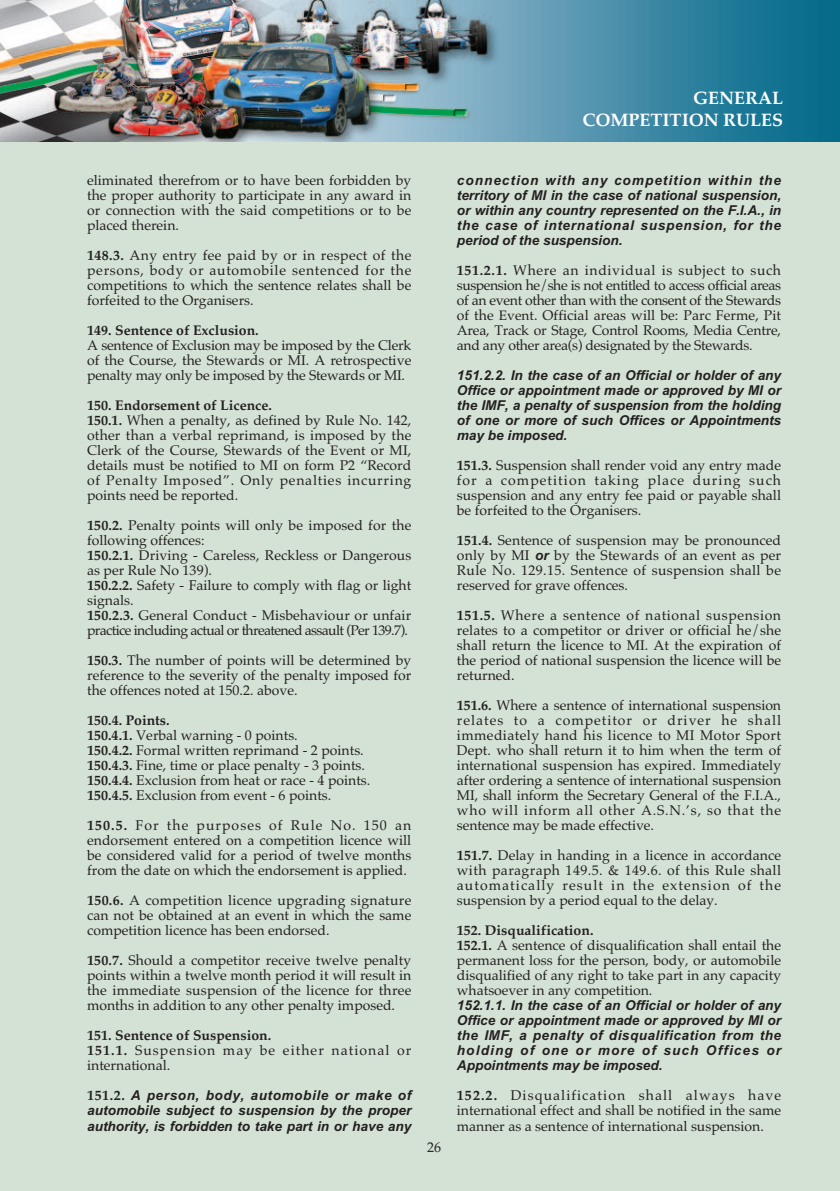
<style>
.page{position:relative;width:840px;height:1191px;background:#fff}
.page>*{position:absolute;margin:0;border:0;box-sizing:border-box;transform-origin:0 0}
.t1{font:700 18px/22px "Palatino";color:#fff;text-align:right}
.t2{font:14px/15px "Palatino";color:#231f20;text-align:justify}
.t3{font:14px/15px "Palatino";letter-spacing:.075em;color:#231f20}
.t4{font:700 14px "Palatino";color:#231f20}
.t5{font:13.6px/15px "Arial Bold Italic PL";color:#231f20;text-align:justify}
.s1{font-weight:700}
.s2{font-size:13.6px}
.s3{font-family:"Palatino";font-weight:700;font-size:14px}
.s4{font-family:"Arial Bold Italic PL";font-size:13.6px}
</style>
<div class="page">
<div style="left:0;top:0;width:839px;height:1191px;background:#d4e2d5"></div>
<img style="left:0;top:0;width:839px;height:142px">
<p class="t1" style="left:582px;top:87px;width:202px">GENERAL<br>COMPETITION RULES</p>
<p class="t2" style="left:87px;top:173px;width:325px">eliminated therefrom or to have been forbidden by the proper authority to participate in any award in or connection with the said competitions or to be placed therein.</p>
<p class="t2" style="left:87px;top:248px;width:325px"><span class="s1">148.3.</span> Any entry fee paid by or in respect of the persons, body or automobile sentenced for the competitions to which the sentence relates shall be forfeited to the Organisers.</p>
<p class="t4" style="left:87px;top:322px;width:173px">149. Sentence of Exclusion.</p>
<p class="t2" style="left:87px;top:338px;width:325px">A sentence of Exclusion may be imposed by the Clerk of the Course, the Stewards or MI. A retrospective penalty may only be imposed by the Stewards or MI.</p>
<p class="t2" style="left:87px;top:398px;width:325px;text-align:left"><span class="s1">150. Endorsement of Licence.<br>150.1.</span> When a penalty, as defined by Rule No. 142, other than a verbal reprimand, is imposed by the Clerk of the Course, Stewards of the <span class="s2">Event</span> or MI, details must be notified to MI on form P2 “Record of Penalty Imposed”. Only penalties incurring points need be reported.</p>
<p class="t2" style="left:87px;top:518px;width:325px;text-align:left"><span class="s1">150.2.</span> Penalty points will only be imposed for the following offences:<br><span class="s1">150.2.1.</span> Driving - Careless, Reckless or Dangerous as per Rule No 139).<br><span class="s1">150.2.2.</span> Safety - Failure to comply with flag or light signals.<br><span class="s1">150.2.3.</span> General Conduct - Misbehaviour or unfair practice including actual or threatened assault (Per 139.7).</p>
<p class="t2" style="left:87px;top:653px;width:325px"><span class="s1">150.3.</span> The number of points will be determined by reference to the severity of the penalty imposed for the offences noted at 150.2. above.</p>
<p class="t2" style="left:87px;top:713px;width:284px;text-align:left"><span class="s1">150.4. Points.<br>150.4.1.</span> Verbal warning - 0 points.<br><span class="s1">150.4.2.</span> Formal written reprimand - 2 points.<br><span class="s1">150.4.3.</span> Fine, time or place penalty - 3 points.<br><span class="s1">150.4.4.</span> Exclusion from heat or race - 4 points.<br><span class="s1">150.4.5.</span> Exclusion from <span class="s2">event</span> - 6 points.</p>
<p class="t2" style="left:87px;top:818px;width:325px"><span class="s1">150.5.</span> For the purposes of Rule No. 150 an endorsement entered on a competition licence will be considered valid for a period of twelve months from the date on which the endorsement is applied.</p>
<p class="t2" style="left:87px;top:893px;width:325px"><span class="s1">150.6.</span> A competition licence upgrading signature can not be obtained at an event in which the same competition licence has been endorsed.</p>
<p class="t2" style="left:87px;top:953px;width:325px"><span class="s1">150.7.</span> Should a competitor receive twelve penalty points within a twelve month period it will result in the immediate suspension of the licence for three months in addition to any other penalty imposed.</p>
<p class="t3" style="left:87px;top:1028px;width:325px"><span class="s1">151. Sentence of Suspension.<br>151.1.</span> Suspension may be either national or international.</p>
<p class="t5" style="left:87px;top:1088px;width:325px"><span class="s3">151.2.</span> A person, body, automobile or make of automobile subject to suspension by the proper authority, is forbidden to take part in or have any</p>
<p class="t2" style="left:427px;top:1139px;width:15px">26</p>
<p class="t5" style="left:456px;top:173px;width:325px">connection with any competition within the territory of MI in the case of national suspension, or within any country represented on the F.I.A., in the case of international suspension, for the period of the suspension.</p>
<p class="t2" style="left:456px;top:263px;width:325px"><span class="s1">151.2.1.</span> Where an individual is subject to such suspension he/she is not entitled to access official areas of an event other than with the consent of the Stewards of the <span class="s2">Event</span>. Official areas will be: Parc Ferme, Pit Area, Track or Stage, Control Rooms, Media Centre, and any other area(s) designated by the Stewards.</p>
<p class="t5" style="left:456px;top:368px;width:325px">151.2.2. In the case of an Official or holder of any Office or appointment made or approved by MI or the IMF, a penalty of suspension from the holding of one or more of such Offices or Appointments may be imposed.</p>
<p class="t2" style="left:456px;top:458px;width:325px"><span class="s1">151.3.</span> Suspension shall render void any entry made for a competition taking place during such suspension and any entry fee paid or payable shall be forfeited to the Organisers.</p>
<p class="t2" style="left:456px;top:533px;width:325px"><span class="s1">151.4.</span> Sentence of suspension may be pronounced only by MI <span class="s4">or</span> by the Stewards of an <span class="s2">event</span> as per Rule No. 129.15. Sentence of suspension shall be reserved for grave offences.</p>
<p class="t2" style="left:456px;top:608px;width:325px"><span class="s1">151.5.</span> Where a sentence of national suspension relates to a competitor or driver or official he/she shall return the licence to MI. At the expiration of the period of national suspension the licence will be returned.</p>
<p class="t2" style="left:456px;top:698px;width:325px"><span class="s1">151.6.</span> Where a sentence of international suspension relates to a competitor or driver he shall immediately hand his licence to MI Motor Sport Dept. who shall return it to him when the term of international suspension has expired. Immediately after ordering a sentence of international suspension MI, shall inform the Secretary General of the F.I.A., who will inform all other A.S.N.’s, so that the sentence may be made effective.</p>
<p class="t2" style="left:456px;top:848px;width:325px"><span class="s1">151.7.</span> Delay in handing in a licence in accordance with paragraph 149.5. &amp; 149.6. of this Rule shall automatically result in the extension of the suspension by a period equal to the delay.</p>
<p class="t2" style="left:456px;top:923px;width:325px;text-align:left"><span class="s1">152. Disqualification.<br>152.1.</span> A sentence of disqualification shall entail the permanent loss for the person, body, or automobile disqualified of any right to take part in any capacity whatsoever in any competition.</p>
<p class="t5" style="left:456px;top:998px;width:325px">152.1.1. In the case of an Official or holder of any Office or appointment made or approved by MI or the IMF, a penalty of disqualification from the holding of one or more of such Offices or Appointments may be imposed.</p>
<p class="t2" style="left:456px;top:1088px;width:325px"><span class="s1">152.2.</span> Disqualification shall always have international effect and shall be notified in the same manner as a sentence of international suspension.</p>
</div>
